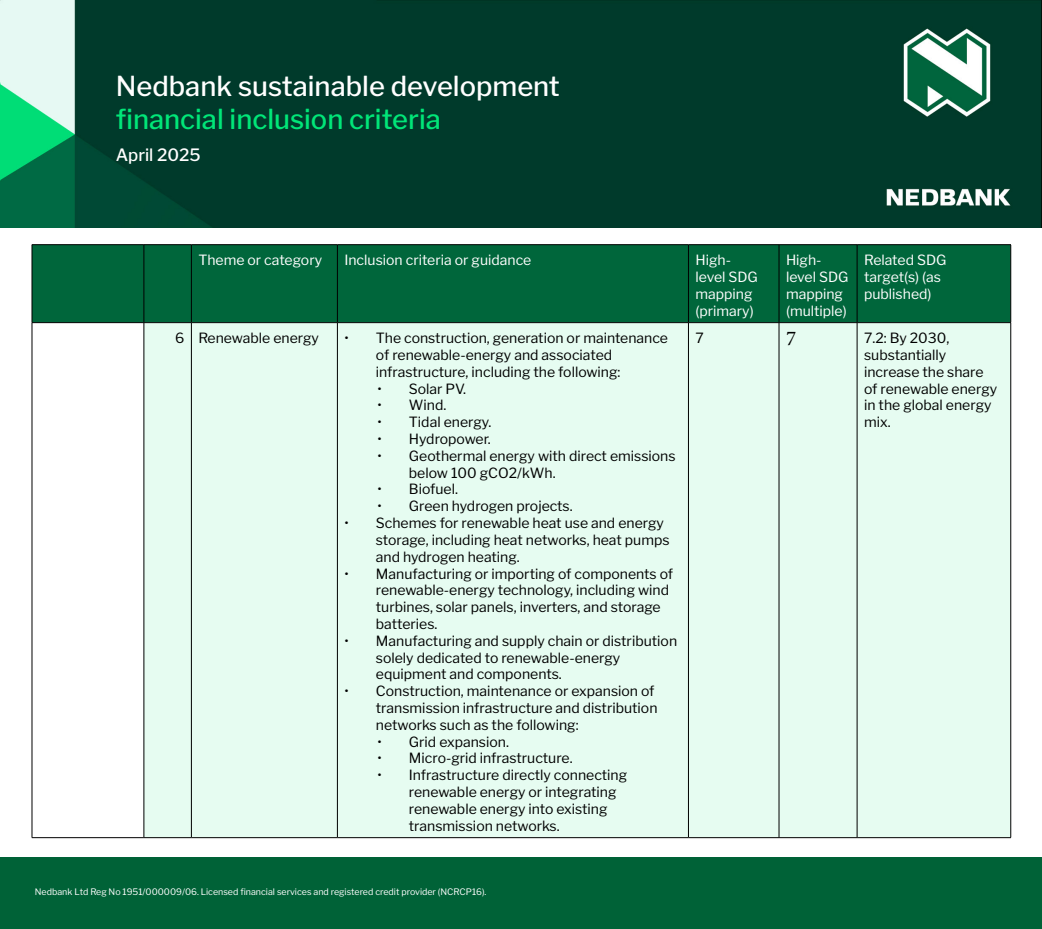
<style>
.page{position:relative;width:1042px;height:929px;background:#fff}
.page>*{position:absolute;margin:0;border:0;box-sizing:border-box;transform-origin:0 0}
.t1{font:500 27.3px "Libre Franklin";color:#fff}
.t2{font:500 27.3px "Libre Franklin";color:#00e678}
.t3{font:21px "Minion Pro";color:#000}
.t4{font:500 16.97px "Libre Franklin";color:#fff}
.t5{font:14px/16.8px "Libre Franklin";color:#000}
.t6{font:14px/16.8px "Libre Franklin";color:#fff}
.t7{font:8.92px "Libre Franklin";color:#fff}
</style>
<div class="page">
<img style="left:0;top:0;width:1040px;height:227px">
<div style="left:0;top:857px;width:1042px;height:71px;background:#006237"></div>
<div style="left:33px;top:245px;width:977px;height:77px;background:#00663b"></div>
<div style="left:145px;top:323px;width:865px;height:514px;background:#e6fcf1"></div>
<hr style="left:32px;top:244px;width:112px;height:1px;background:#000">
<hr style="left:32px;top:245px;width:1px;height:77px;background:#000">
<hr style="left:144px;top:244px;width:47px;height:1px;background:#000">
<hr style="left:144px;top:245px;width:1px;height:77px;background:#000">
<hr style="left:191px;top:244px;width:146px;height:1px;background:#000">
<hr style="left:191px;top:245px;width:1px;height:77px;background:#000">
<hr style="left:337px;top:244px;width:351px;height:1px;background:#000">
<hr style="left:337px;top:245px;width:1px;height:77px;background:#000">
<hr style="left:688px;top:244px;width:91px;height:1px;background:#000">
<hr style="left:688px;top:245px;width:1px;height:77px;background:#000">
<hr style="left:779px;top:244px;width:78px;height:1px;background:#000">
<hr style="left:779px;top:245px;width:1px;height:77px;background:#000">
<hr style="left:857px;top:244px;width:154px;height:1px;background:#000">
<hr style="left:857px;top:245px;width:1px;height:77px;background:#000">
<hr style="left:1010px;top:245px;width:1px;height:77px;background:#000">
<hr style="left:32px;top:322px;width:112px;height:1px;background:#000">
<hr style="left:32px;top:323px;width:1px;height:514px;background:#000">
<hr style="left:144px;top:322px;width:47px;height:1px;background:#000">
<hr style="left:144px;top:323px;width:1px;height:514px;background:#000">
<hr style="left:191px;top:322px;width:146px;height:1px;background:#000">
<hr style="left:191px;top:323px;width:1px;height:514px;background:#000">
<hr style="left:337px;top:322px;width:351px;height:1px;background:#000">
<hr style="left:337px;top:323px;width:1px;height:514px;background:#000">
<hr style="left:688px;top:322px;width:91px;height:1px;background:#000">
<hr style="left:688px;top:323px;width:1px;height:514px;background:#000">
<hr style="left:779px;top:322px;width:78px;height:1px;background:#000">
<hr style="left:779px;top:323px;width:1px;height:514px;background:#000">
<hr style="left:857px;top:322px;width:154px;height:1px;background:#000">
<hr style="left:857px;top:323px;width:1px;height:514px;background:#000">
<hr style="left:1010px;top:323px;width:1px;height:514px;background:#000">
<hr style="left:32px;top:837px;width:112px;height:1px;background:#000">
<hr style="left:144px;top:837px;width:47px;height:1px;background:#000">
<hr style="left:191px;top:837px;width:146px;height:1px;background:#000">
<hr style="left:337px;top:837px;width:351px;height:1px;background:#000">
<hr style="left:688px;top:837px;width:91px;height:1px;background:#000">
<hr style="left:779px;top:837px;width:78px;height:1px;background:#000">
<hr style="left:857px;top:837px;width:154px;height:1px;background:#000">
<h1 class="t1" style="left:116px;top:64px;width:446px">Nedbank sustainable development</h1>
<h1 class="t2" style="left:116px;top:97px;width:326px">financial inclusion criteria</h1>
<p class="t4" style="left:116px;top:141px;width:86px">April 2025</p>
<p class="t6" style="left:198px;top:250px;width:125px">Theme or category</p>
<p class="t6" style="left:344px;top:250px;width:188px">Inclusion criteria or guidance</p>
<p class="t6" style="left:695px;top:250px;width:64px">High&shy;level SDG mapping (primary)</p>
<p class="t6" style="left:786px;top:250px;width:64px">High&shy;level SDG mapping (multiple)</p>
<p class="t6" style="left:864px;top:250px;width:84px">Related SDG target(s) (as published)</p>
<p class="t5" style="left:175px;top:328px;width:145px">6 Renewable energy</p>
<p class="t5" style="left:376px;top:328px;width:294px;text-indent:-32px">• The construction, generation or maintenance of renewable-energy and associated infrastructure, including the following:</p>
<p class="t5" style="left:377px;top:379px;width:90px">• Solar PV.</p>
<p class="t5" style="left:377px;top:395px;width:70px">• Wind.</p>
<p class="t5" style="left:377px;top:412px;width:115px">• Tidal energy.</p>
<p class="t5" style="left:377px;top:429px;width:115px">• Hydropower.</p>
<p class="t5" style="left:409px;top:446px;width:268px;text-indent:-32px">• Geothermal energy with direct emissions below 100 gCO2/kWh.</p>
<p class="t5" style="left:377px;top:479px;width:82px">• Biofuel.</p>
<p class="t5" style="left:377px;top:496px;width:197px">• Green hydrogen projects.</p>
<p class="t5" style="left:376px;top:513px;width:295px;text-indent:-32px">• Schemes for renewable heat use and energy storage, including heat networks, heat pumps and hydrogen heating.</p>
<p class="t5" style="left:376px;top:563px;width:299px;text-indent:-32px">• Manufacturing or importing of components of renewable-energy technology, including wind turbines, solar panels, inverters, and storage batteries.</p>
<p class="t5" style="left:376px;top:631px;width:303px;text-indent:-32px">• Manufacturing and supply chain or distribution solely dedicated to renewable-energy equipment and components.</p>
<p class="t5" style="left:376px;top:681px;width:283px;text-indent:-32px">• Construction, maintenance or expansion of transmission infrastructure and distribution networks such as the following:</p>
<p class="t5" style="left:377px;top:731px;width:133px">• Grid expansion.</p>
<p class="t5" style="left:377px;top:748px;width:197px">• Micro-grid infrastructure.</p>
<p class="t5" style="left:409px;top:765px;width:220px;text-indent:-32px">• Infrastructure directly connecting renewable energy or integrating renewable energy into existing transmission networks.</p>
<p class="t5" style="left:695px;top:328px;width:10px">7</p>
<h2 class="t3" style="left:786px;top:324px;width:12px">7</h2>
<p class="t5" style="left:864px;top:328px;width:135px">7.2: By 2030, substantially increase the share of renewable energy in the global energy mix.</p>
<p class="t7" style="left:35px;top:884px;width:453px">Nedbank Ltd Reg No 1951/000009/06. Licensed financial services and registered credit provider (NCRCP16).</p>
</div>
